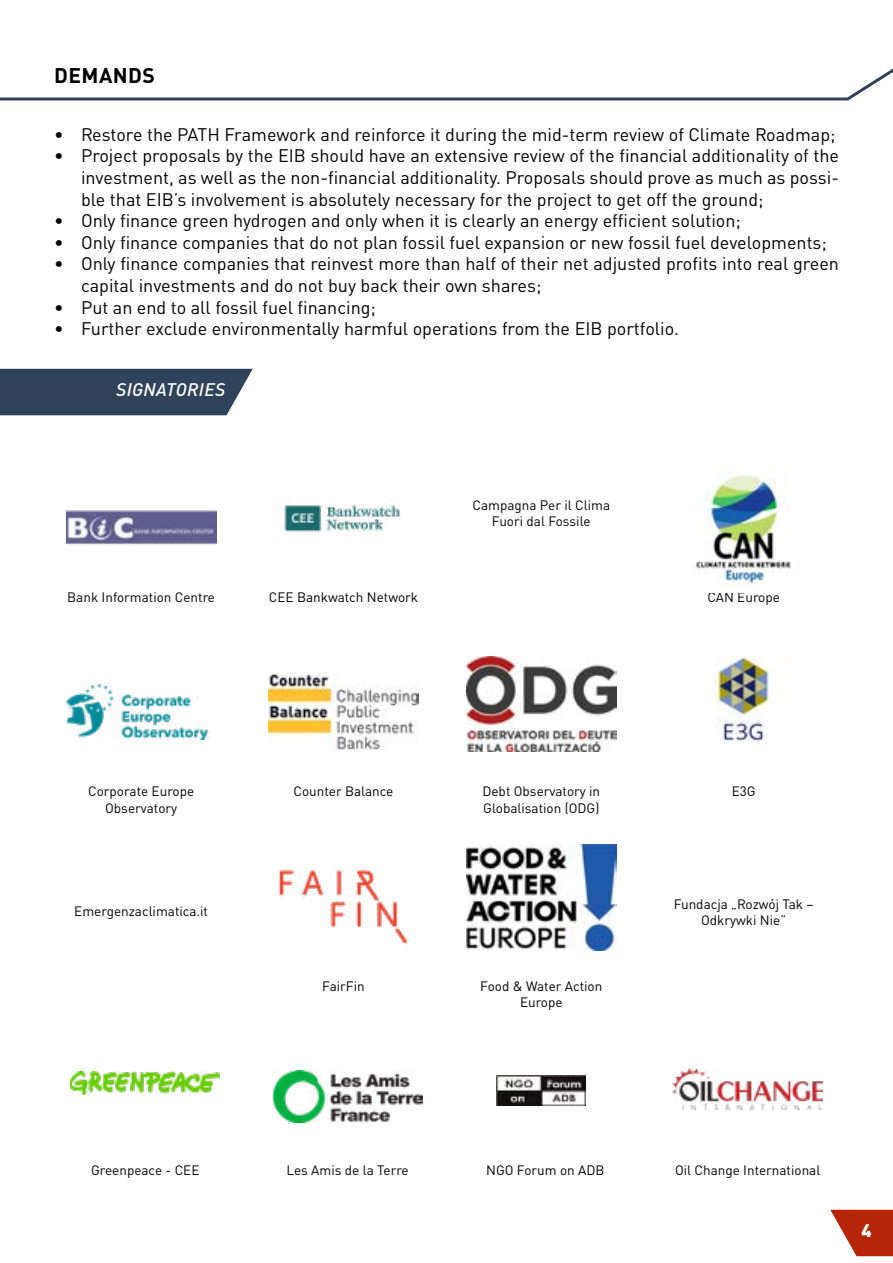
<style>
.page{position:relative;width:893px;height:1263px;background:#fff}
.page>*{position:absolute;margin:0;border:0;box-sizing:border-box;transform-origin:0 0}
.t1{font:700 21px "DIN Pro";letter-spacing:.02em;color:#000}
.t2{font:18px/21.6px "DIN Pro";color:#000;text-align:justify}
.t3{font:italic 500 18px "DIN Pro";letter-spacing:.02em;color:#fff}
.t4{font:900 18px "DIN Pro";color:#fff}
.t5{font:13.5px/16.2px "DIN Pro";color:#000;text-align:center}
</style>
<div class="page">
<svg style="left:830px;top:1210px;width:63px;height:46px"></svg>
<svg style="left:0;top:68px;width:893px;height:33px"></svg>
<div style="left:0;top:369px;width:253px;height:46px;background:#31435a"></div>
<img style="left:466px;top:657px;width:150px;height:94px">
<img style="left:284px;top:503px;width:117px;height:29px">
<img style="left:696px;top:468px;width:95px;height:118px">
<img style="left:66px;top:510px;width:150px;height:35px">
<img style="left:268px;top:672px;width:150px;height:79px">
<img style="left:466px;top:844px;width:150px;height:107px">
<img style="left:278px;top:869px;width:130px;height:75px">
<img style="left:66px;top:683px;width:143px;height:57px">
<img style="left:716px;top:657px;width:69px;height:83px">
<img style="left:673px;top:1068px;width:150px;height:41px">
<img style="left:70px;top:1071px;width:150px;height:24px">
<img style="left:497px;top:1076px;width:89px;height:29px">
<img style="left:273px;top:1070px;width:150px;height:53px">
<p class="t1" style="left:54px;top:58px;width:102px">DEMANDS</p>
<p class="t2" style="left:54px;top:122px;width:783px">• Restore the PATH Framework and reinforce it during the mid-term review of Climate Roadmap;</p>
<p class="t2" style="left:81px;top:143px;width:760px;text-indent:-27px">• Project proposals by the EIB should have an extensive review of the financial additionality of the investment, as well as the non-financial additionality. Proposals should prove as much as possi&shy;ble that EIB’s involvement is absolutely necessary for the project to get off the ground;</p>
<p class="t2" style="left:54px;top:208px;width:688px">• Only finance green hydrogen and only when it is clearly an energy efficient solution;</p>
<p class="t2" style="left:54px;top:230px;width:774px">• Only finance companies that do not plan fossil fuel expansion or new fossil fuel developments;</p>
<p class="t2" style="left:81px;top:251px;width:759px;text-indent:-27px">• Only finance companies that reinvest more than half of their net adjusted profits into real green capital investments and do not buy back their own shares;</p>
<p class="t2" style="left:54px;top:294px;width:323px">• Put an end to all fossil fuel financing;</p>
<p class="t2" style="left:54px;top:316px;width:627px">• Further exclude environmentally harmful operations from the EIB portfolio.</p>
<p class="t3" style="left:116px;top:375px;width:110px">SIGNATORIES</p>
<p class="t5" style="left:472px;top:496px;width:139px">Campagna Per il Clima<br>Fuori dal Fossile</p>
<p class="t5" style="left:67px;top:588px;width:149px">Bank Information Centre</p>
<p class="t5" style="left:269px;top:588px;width:151px">CEE Bankwatch Network</p>
<p class="t5" style="left:707px;top:588px;width:74px">CAN Europe</p>
<p class="t5" style="left:88px;top:782px;width:108px">Corporate Europe<br>Observatory</p>
<p class="t5" style="left:74px;top:901px;width:135px">Emergenzaclimatica.it</p>
<p class="t5" style="left:294px;top:782px;width:101px">Counter Balance</p>
<p class="t5" style="left:322px;top:976px;width:44px">FairFin</p>
<p class="t5" style="left:482px;top:782px;width:119px;text-align:left">Debt Observatory in<br>Globalisation (ODG)</p>
<p class="t5" style="left:732px;top:782px;width:25px">E3G</p>
<p class="t5" style="left:480px;top:976px;width:124px">Food &amp; Water Action<br>Europe</p>
<p class="t5" style="left:674px;top:894px;width:141px">Fundacja „Rozwój Tak –<br>Odkrywki Nie”</p>
<p class="t5" style="left:91px;top:1161px;width:110px">Greenpeace - CEE</p>
<p class="t5" style="left:286px;top:1161px;width:124px">Les Amis de la Terre</p>
<p class="t5" style="left:486px;top:1161px;width:120px">NGO Forum on ADB</p>
<p class="t5" style="left:675px;top:1161px;width:147px">Oil Change International</p>
<p class="t4" style="left:861px;top:1215px;width:12px">4</p>
</div>
